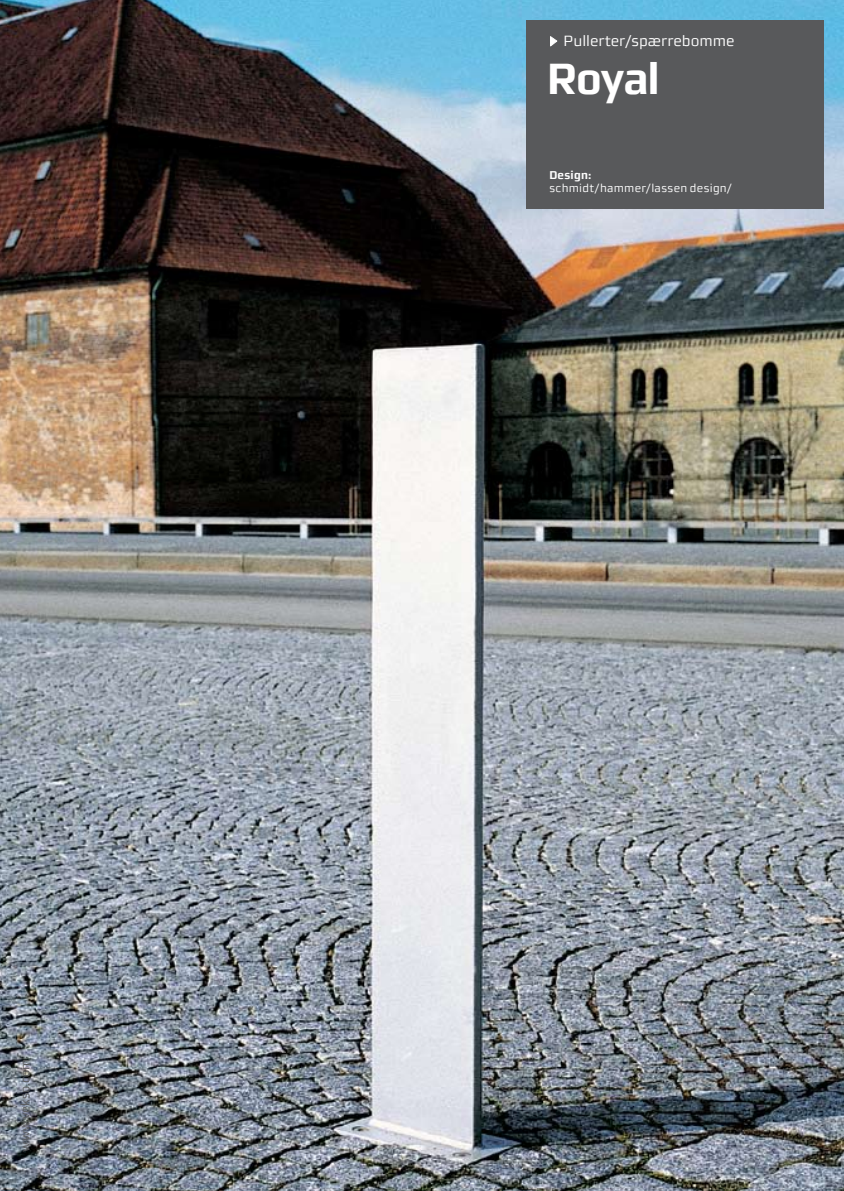
<style>
.page{position:relative;width:844px;height:1191px;background:#fff}
.page>*{position:absolute;margin:0;border:0;box-sizing:border-box;transform-origin:0 0}
.t1{font:700 43.75px "Morgan Sn Office";letter-spacing:-.03em;color:#fff}
.t2{font:14.88px "Morgan Sn Office";color:#fff}
.t3{font:12.25px "Morgan Sn Office";color:#58595b}
.t4{font:11.38px "Morgan Sn Office";letter-spacing:.025em;color:#fff}
.t5{font:700 11.38px "Morgan Sn Lining";letter-spacing:.025em;color:#fff}
</style>
<div class="page">
<img style="left:0;top:0;width:843px;height:1191px">
<div style="left:526px;top:20px;width:297px;height:188px;background:#58595b"></div>
<svg style="left:550px;top:36px;width:8px;height:11px"></svg>
<p class="t3" style="left:18px;top:1151px;width:94px;rotate:-90deg">www.vekso.com</p>
<h2 class="t2" style="left:563px;top:33px;width:172px">Pullerter/spærrebomme</h2>
<h1 class="t1" style="left:547px;top:53px;width:114px">Royal</h1>
<p class="t5" style="left:549px;top:168px;width:44px">Design:</p>
<p class="t4" style="left:549px;top:182px;width:184px">schmidt/hammer/lassen design/</p>
</div>
